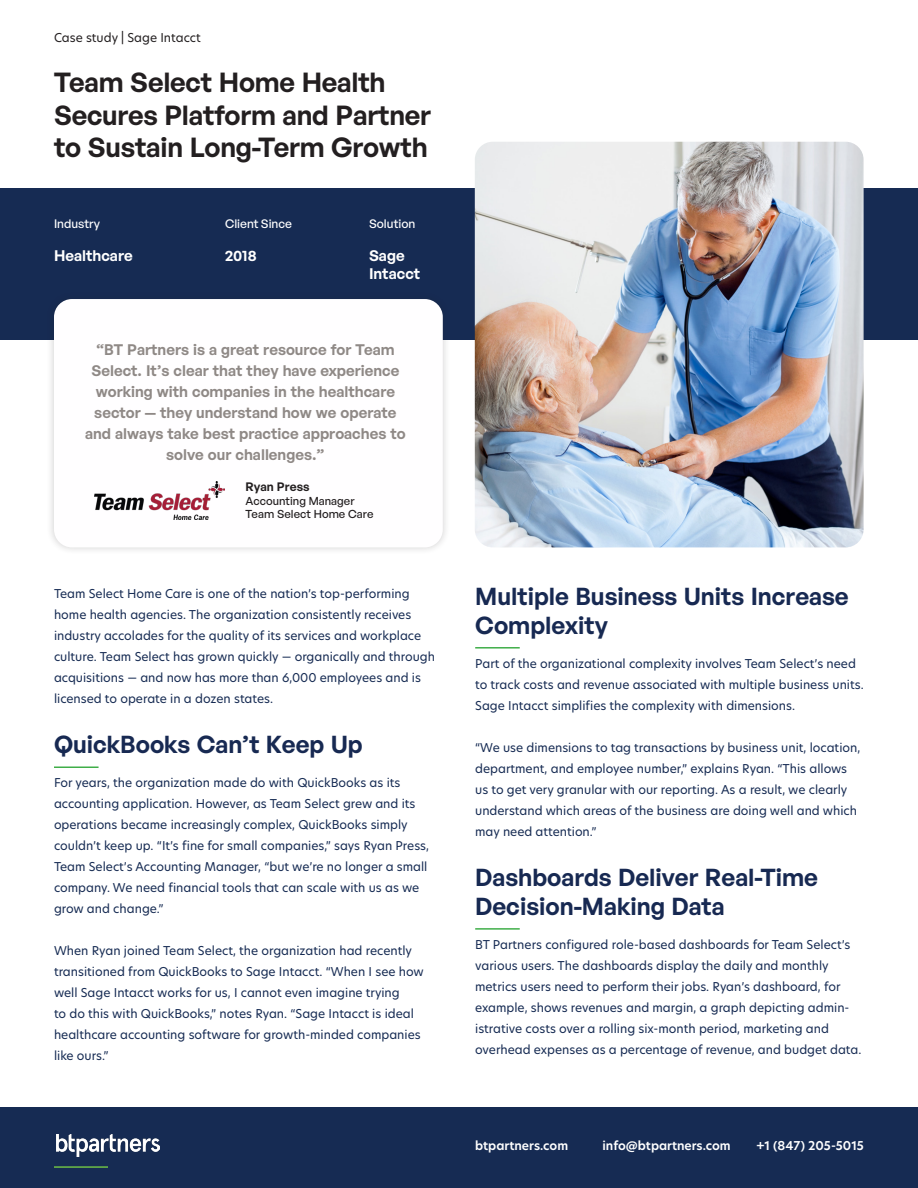
<style>
.page{position:relative;width:918px;height:1188px;background:#fff}
.page>*{position:absolute;margin:0;border:0;box-sizing:border-box;transform-origin:0 0}
.t1{font:600 27px/32.4px "General Sans";letter-spacing:-.01em;color:#231f20}
.t2{font:600 24px/28.8px "General Sans";color:#172952}
.t3{font:600 15px/21px "General Sans";color:#8f8986;text-align:center}
.t4{font:600 15px/18px "General Sans";color:#fff}
.Paragraph{font:12px/21px "Hero New";color:#162b53}
.t5{font:600 12px "Hero New";color:#fff}
.Blue_bar_header{font:500 12px "General Sans";color:#fff}
.Case_Study_Type{font:12px "Hero New";color:#231f20}
.Staff_contact{font:600 12px "General Sans";color:#231f20}
.Credentials{font:500 11.25px/13.5px "General Sans";color:#231f20}
</style>
<div class="page">
<div style="left:0;top:188px;width:918px;height:151px;background:#162b53"></div>
<div style="left:46px;top:291px;width:405px;height:264px;background:#231f20;opacity:.2"></div>
<div style="left:54px;top:299px;width:389px;height:248px;background:#fffeff;border-radius:18px"></div>
<hr style="left:54px;top:766px;width:45px;height:2px;background:#40ae49">
<hr style="left:475px;top:647px;width:45px;height:2px;background:#40ae49">
<hr style="left:475px;top:928px;width:45px;height:2px;background:#40ae49">
<div style="left:0;top:1107px;width:918px;height:81px;background:#162b53"></div>
<img style="left:56px;top:1134px;width:104px;height:22px">
<hr style="left:54px;top:1166px;width:54px;height:2px;background:#6dbe46">
<img style="left:95px;top:482px;width:130px;height:38px">
<img style="left:475px;top:142px;width:389px;height:405px">
<p class="Case_Study_Type" style="left:54px;top:30px;width:148px">Case study | Sage Intacct</p>
<h1 class="t1" style="left:54px;top:66px;width:379px">Team Select Home Health<br>Secures Platform and Partner to Sustain Long-Term Growth</h1>
<p class="Blue_bar_header" style="left:54px;top:216px;width:48px">Industry</p>
<p class="Blue_bar_header" style="left:225px;top:216px;width:69px">Client Since</p>
<p class="Blue_bar_header" style="left:369px;top:216px;width:48px">Solution</p>
<p class="t4" style="left:54px;top:246px;width:80px">Healthcare</p>
<p class="t4" style="left:225px;top:246px;width:33px">2018</p>
<p class="t4" style="left:369px;top:246px;width:53px">Sage<br>Intacct</p>
<p class="t3" style="left:85px;top:338px;width:322px">“BT Partners is a great resource for Team Select. It’s clear that they have experience working with companies in the healthcare sector — they understand how we operate and always take best practice approaches to solve our challenges.”</p>
<p class="Staff_contact" style="left:245px;top:479px;width:66px">Ryan Press</p>
<p class="Credentials" style="left:245px;top:494px;width:130px">Accounting Manager<br>Team Select Home Care</p>
<p class="Paragraph" style="left:54px;top:583px;width:383px">Team Select Home Care is one of the nation’s top-performing home health agencies. The organization consistently receives industry accolades for the quality of its services and workplace culture. Team Select has grown quickly — organically and through acquisitions — and now has more than 6,000 employees and is licensed to operate in a dozen states.</p>
<h2 class="t2" style="left:54px;top:729px;width:310px">QuickBooks Can’t Keep Up</h2>
<p class="Paragraph" style="left:54px;top:772px;width:377px">For years, the organization made do with QuickBooks as its accounting application. However, as Team Select grew and its operations became increasingly complex, QuickBooks simply couldn’t keep up. “It’s fine for small companies,” says Ryan Press, Team Select’s Accounting Manager, “but we’re no longer a small company. We need financial tools that can scale with us as we grow and change.”</p>
<p class="Paragraph" style="left:54px;top:940px;width:371px">When Ryan joined Team Select, the organization had recently transitioned from QuickBooks to Sage Intacct. “When I see how well Sage Intacct works for us, I cannot even imagine trying<br>to do this with QuickBooks,” notes Ryan. “Sage Intacct is ideal healthcare accounting software for growth-minded companies like ours.”</p>
<h2 class="t2" style="left:475px;top:581px;width:375px">Multiple Business Units Increase<br>Complexity</h2>
<p class="Paragraph" style="left:475px;top:653px;width:390px">Part of the organizational complexity involves Team Select’s need to track costs and revenue associated with multiple business units.<br>Sage Intacct simplifies the complexity with dimensions.</p>
<p class="Paragraph" style="left:475px;top:737px;width:387px">“We use dimensions to tag transactions by business unit, location, department, and employee number,” explains Ryan. “This allows us to get very granular with our reporting. As a result, we clearly understand which areas of the business are doing well and which may need attention.”</p>
<h2 class="t2" style="left:475px;top:862px;width:344px">Dashboards Deliver Real-Time<br>Decision-Making Data</h2>
<p class="Paragraph" style="left:475px;top:934px;width:388px">BT Partners configured role-based dashboards for Team Select’s various users. The dashboards display the daily and monthly metrics users need to perform their jobs. Ryan’s dashboard, for example, shows revenues and margin, a graph depicting admin&shy;istrative costs over a rolling six-month period, marketing and overhead expenses as a percentage of revenue, and budget data.</p>
<p class="t5" style="left:475px;top:1137px;width:94px">btpartners.com</p>
<p class="t5" style="left:603px;top:1137px;width:130px">info@btpartners.com</p>
<p class="t5" style="left:756px;top:1137px;width:109px">+1 (847) 205-5015</p>
</div>
